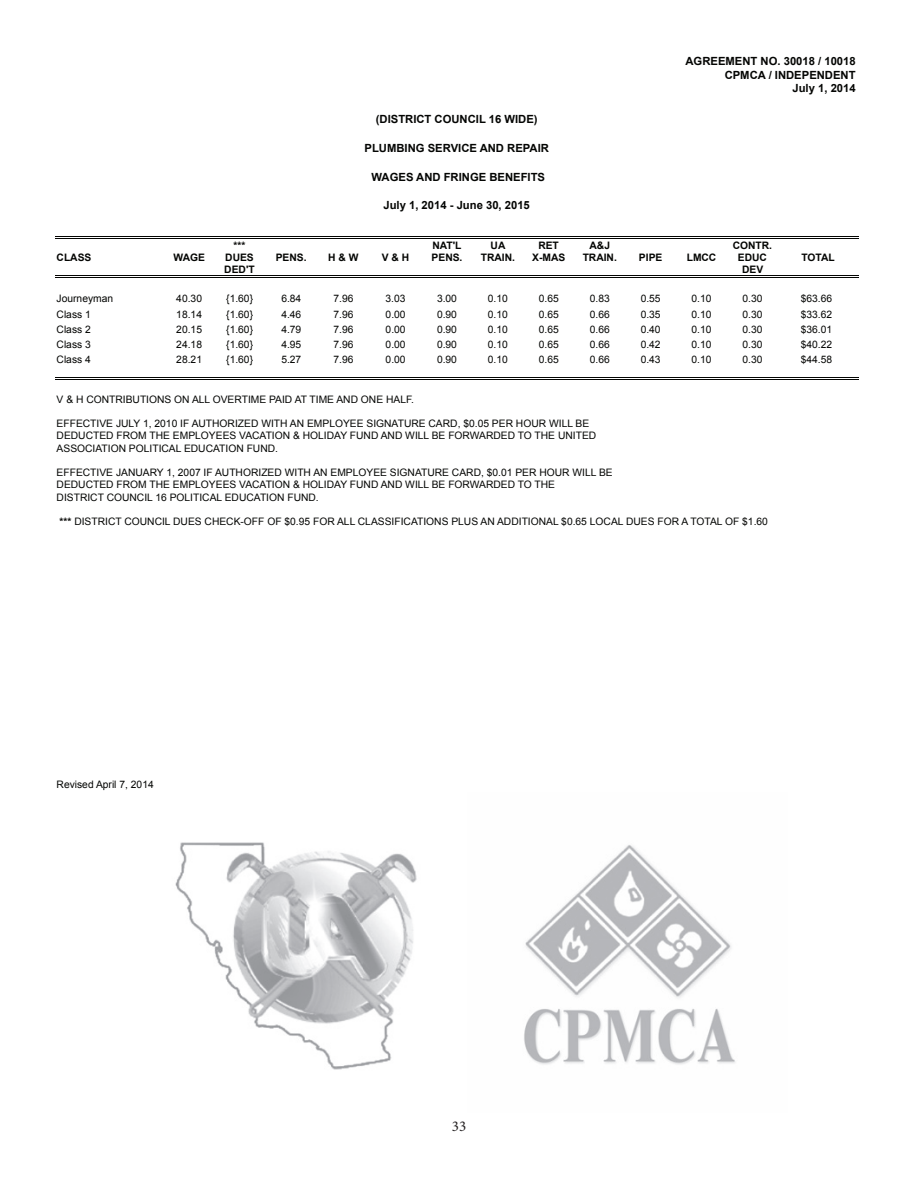
<style>
.page{position:relative;width:918px;height:1188px;background:#fff}
.page>*{position:absolute;margin:0;border:0;box-sizing:border-box;transform-origin:0 0}
.t1{font:15px "Minion Pro";color:#231f20}
.t2{font:700 11.25px/13.2px "Arial";color:#040503;text-align:right}
.t3{font:10.35px/12.3px "Arial";color:#040503}
.t4{font:700 10.35px "Arial";color:#040503}
.s1{font-weight:700}
</style>
<div class="page">
<hr style="left:55px;top:236px;width:803px;height:1px;background:#040503">
<hr style="left:55px;top:238px;width:803px;height:1px;background:#040503">
<hr style="left:55px;top:275px;width:803px;height:1px;background:#040503">
<hr style="left:55px;top:277px;width:803px;height:1px;background:#040503">
<hr style="left:55px;top:377px;width:803px;height:1px;background:#040503">
<hr style="left:55px;top:379px;width:803px;height:1px;background:#040503">
<img style="left:175px;top:842px;width:242px;height:228px">
<img style="left:524px;top:845px;width:211px;height:220px">
<p class="t2" style="left:376px;top:113px;width:163px">(DISTRICT COUNCIL 16 WIDE)</p>
<p class="t2" style="left:365px;top:142px;width:186px">PLUMBING SERVICE AND REPAIR</p>
<p class="t2" style="left:372px;top:170px;width:175px">WAGES AND FRINGE BENEFITS</p>
<p class="t2" style="left:383px;top:198px;width:148px">July 1, 2014 - June 30, 2015</p>
<p class="t2" style="left:686px;top:55px;width:172px">AGREEMENT NO. 30018 / 10018<br>CPMCA / INDEPENDENT<br>July 1, 2014</p>
<p class="t4" style="left:234px;top:239px;width:14px">***</p>
<p class="t4" style="left:432px;top:239px;width:31px">NAT'L</p>
<p class="t4" style="left:491px;top:239px;width:16px">UA</p>
<p class="t4" style="left:538px;top:239px;width:22px">RET</p>
<p class="t4" style="left:590px;top:239px;width:22px">A&amp;J</p>
<p class="t4" style="left:733px;top:239px;width:41px">CONTR.</p>
<p class="t4" style="left:57px;top:251px;width:36px">CLASS</p>
<p class="t4" style="left:174px;top:251px;width:33px">WAGE</p>
<p class="t4" style="left:225px;top:251px;width:30px">DUES</p>
<p class="t4" style="left:276px;top:251px;width:32px">PENS.</p>
<p class="t4" style="left:328px;top:251px;width:32px">H &amp; W</p>
<p class="t4" style="left:382px;top:251px;width:29px">V &amp; H</p>
<p class="t4" style="left:432px;top:251px;width:32px">PENS.</p>
<p class="t4" style="left:481px;top:251px;width:36px">TRAIN.</p>
<p class="t4" style="left:532px;top:251px;width:35px">X-MAS</p>
<p class="t4" style="left:583px;top:251px;width:36px">TRAIN.</p>
<p class="t4" style="left:639px;top:251px;width:25px">PIPE</p>
<p class="t4" style="left:687px;top:251px;width:31px">LMCC</p>
<p class="t4" style="left:738px;top:251px;width:31px">EDUC</p>
<p class="t4" style="left:802px;top:251px;width:35px">TOTAL</p>
<p class="t4" style="left:224px;top:264px;width:32px">DED'T</p>
<p class="t4" style="left:742px;top:264px;width:23px">DEV</p>
<p class="t3" style="left:57px;top:293px;width:58px">Journeyman</p>
<p class="t3" style="left:176px;top:293px;width:27px">40.30</p>
<p class="t3" style="left:226px;top:293px;width:28px">{1.60}</p>
<p class="t3" style="left:281px;top:293px;width:22px">6.84</p>
<p class="t3" style="left:333px;top:293px;width:22px">7.96</p>
<p class="t3" style="left:386px;top:293px;width:22px">3.03</p>
<p class="t3" style="left:437px;top:293px;width:22px">3.00</p>
<p class="t3" style="left:488px;top:293px;width:22px">0.10</p>
<p class="t3" style="left:539px;top:293px;width:22px">0.65</p>
<p class="t3" style="left:590px;top:293px;width:22px">0.83</p>
<p class="t3" style="left:641px;top:293px;width:22px">0.55</p>
<p class="t3" style="left:692px;top:293px;width:22px">0.10</p>
<p class="t3" style="left:742px;top:293px;width:22px">0.30</p>
<p class="t3" style="left:801px;top:293px;width:33px">$63.66</p>
<p class="t3" style="left:57px;top:308px;width:36px">Class 1</p>
<p class="t3" style="left:176px;top:308px;width:27px">18.14</p>
<p class="t3" style="left:226px;top:308px;width:28px">{1.60}</p>
<p class="t3" style="left:281px;top:308px;width:22px">4.46</p>
<p class="t3" style="left:333px;top:308px;width:22px">7.96</p>
<p class="t3" style="left:386px;top:308px;width:22px">0.00</p>
<p class="t3" style="left:437px;top:308px;width:22px">0.90</p>
<p class="t3" style="left:488px;top:308px;width:22px">0.10</p>
<p class="t3" style="left:539px;top:308px;width:22px">0.65</p>
<p class="t3" style="left:590px;top:308px;width:22px">0.66</p>
<p class="t3" style="left:641px;top:308px;width:22px">0.35</p>
<p class="t3" style="left:692px;top:308px;width:22px">0.10</p>
<p class="t3" style="left:743px;top:308px;width:22px">0.30</p>
<p class="t3" style="left:801px;top:308px;width:33px">$33.62</p>
<p class="t3" style="left:57px;top:323px;width:36px">Class 2</p>
<p class="t3" style="left:176px;top:323px;width:27px">20.15</p>
<p class="t3" style="left:226px;top:323px;width:28px">{1.60}</p>
<p class="t3" style="left:281px;top:323px;width:22px">4.79</p>
<p class="t3" style="left:333px;top:323px;width:22px">7.96</p>
<p class="t3" style="left:386px;top:323px;width:22px">0.00</p>
<p class="t3" style="left:437px;top:323px;width:22px">0.90</p>
<p class="t3" style="left:488px;top:323px;width:22px">0.10</p>
<p class="t3" style="left:539px;top:323px;width:22px">0.65</p>
<p class="t3" style="left:590px;top:323px;width:22px">0.66</p>
<p class="t3" style="left:641px;top:323px;width:22px">0.40</p>
<p class="t3" style="left:692px;top:323px;width:22px">0.10</p>
<p class="t3" style="left:743px;top:323px;width:22px">0.30</p>
<p class="t3" style="left:801px;top:323px;width:33px">$36.01</p>
<p class="t3" style="left:57px;top:338px;width:36px">Class 3</p>
<p class="t3" style="left:176px;top:338px;width:27px">24.18</p>
<p class="t3" style="left:226px;top:338px;width:28px">{1.60}</p>
<p class="t3" style="left:281px;top:338px;width:22px">4.95</p>
<p class="t3" style="left:333px;top:338px;width:22px">7.96</p>
<p class="t3" style="left:386px;top:338px;width:22px">0.00</p>
<p class="t3" style="left:437px;top:338px;width:22px">0.90</p>
<p class="t3" style="left:488px;top:338px;width:22px">0.10</p>
<p class="t3" style="left:539px;top:338px;width:22px">0.65</p>
<p class="t3" style="left:590px;top:338px;width:22px">0.66</p>
<p class="t3" style="left:641px;top:338px;width:22px">0.42</p>
<p class="t3" style="left:692px;top:338px;width:22px">0.10</p>
<p class="t3" style="left:743px;top:338px;width:22px">0.30</p>
<p class="t3" style="left:801px;top:338px;width:33px">$40.22</p>
<p class="t3" style="left:57px;top:353px;width:36px">Class 4</p>
<p class="t3" style="left:176px;top:353px;width:27px">28.21</p>
<p class="t3" style="left:226px;top:353px;width:28px">{1.60}</p>
<p class="t3" style="left:281px;top:353px;width:22px">5.27</p>
<p class="t3" style="left:333px;top:353px;width:22px">7.96</p>
<p class="t3" style="left:386px;top:353px;width:22px">0.00</p>
<p class="t3" style="left:437px;top:353px;width:22px">0.90</p>
<p class="t3" style="left:488px;top:353px;width:22px">0.10</p>
<p class="t3" style="left:539px;top:353px;width:22px">0.65</p>
<p class="t3" style="left:590px;top:353px;width:22px">0.66</p>
<p class="t3" style="left:641px;top:353px;width:22px">0.43</p>
<p class="t3" style="left:692px;top:353px;width:22px">0.10</p>
<p class="t3" style="left:743px;top:353px;width:22px">0.30</p>
<p class="t3" style="left:801px;top:353px;width:33px">$44.58</p>
<p class="t3" style="left:57px;top:393px;width:359px">V &amp; H CONTRIBUTIONS ON ALL OVERTIME PAID AT TIME AND ONE HALF.</p>
<p class="t3" style="left:57px;top:418px;width:541px">EFFECTIVE JULY 1, 2010 IF AUTHORIZED WITH AN EMPLOYEE SIGNATURE CARD, $0.05 PER HOUR WILL BE<br>DEDUCTED FROM THE EMPLOYEES VACATION &amp; HOLIDAY FUND AND WILL BE FORWARDED TO THE UNITED<br>ASSOCIATION POLITICAL EDUCATION FUND.</p>
<p class="t3" style="left:57px;top:466px;width:558px">EFFECTIVE JANUARY 1, 2007 IF AUTHORIZED WITH AN EMPLOYEE SIGNATURE CARD, $0.01 PER HOUR WILL BE<br>DEDUCTED FROM THE EMPLOYEES VACATION &amp; HOLIDAY FUND AND WILL BE FORWARDED TO THE<br>DISTRICT COUNCIL 16 POLITICAL EDUCATION FUND.</p>
<p class="t3" style="left:59px;top:515px;width:710px"><span class="s1">***</span> DISTRICT COUNCIL DUES CHECK-OFF OF $0.95 FOR ALL CLASSIFICATIONS PLUS AN ADDITIONAL $0.65 LOCAL DUES FOR A TOTAL OF $1.60</p>
<p class="t3" style="left:57px;top:778px;width:99px">Revised April 7, 2014</p>
<h1 class="t1" style="left:452px;top:1121px;width:16px">33</h1>
</div>
